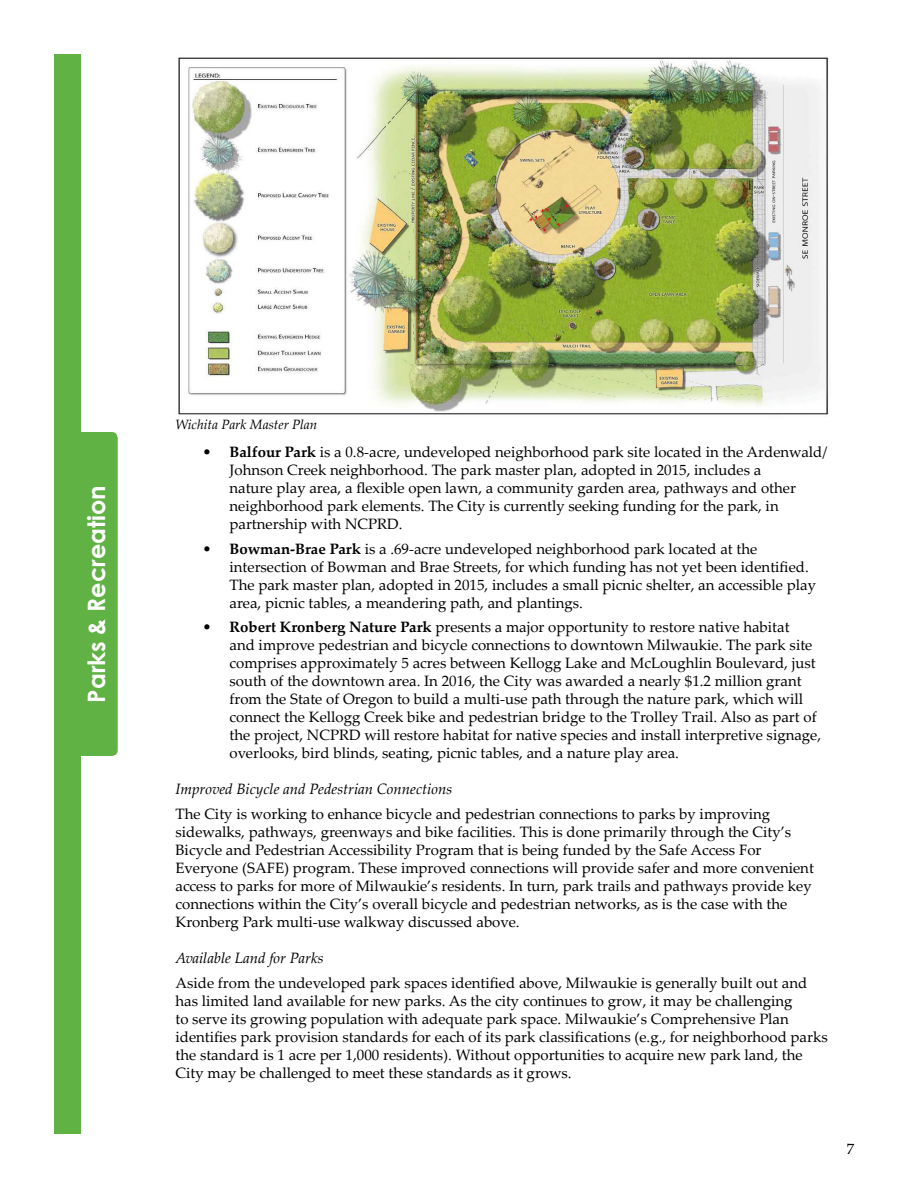
<style>
.page{position:relative;width:918px;height:1188px;background:#fff}
.page>*{position:absolute;margin:0;border:0;box-sizing:border-box;transform-origin:0 0}
.t1{font:700 24px "Century Gothic";color:#fff}
.t2{font:15px/18px "Palatino Linotype";color:#000}
.t3{font:italic 15px "Palatino Linotype";color:#000}
.t4{font:italic 13.5px "Palatino Linotype";color:#000}
.s1{font-weight:700}
</style>
<div class="page">
<div style="left:75px;top:432px;width:43px;height:324px;background:#60b245;border-radius:6px"></div>
<div style="left:54px;top:54px;width:27px;height:1079px;background:#60b245"></div>
<img style="left:178px;top:57px;width:651px;height:358px">
<h1 class="t1" style="left:78px;top:703px;width:219px;rotate:-90deg">Parks &amp; Recreation</h1>
<p class="t4" style="left:176px;top:415px;width:143px">Wichita Park Master Plan</p>
<p class="t2" style="left:230px;top:442px;width:599px;text-indent:-27px">• <span class="s1">Balfour Park</span> is a 0.8-acre, undeveloped neighborhood park site located in the Ardenwald/ Johnson Creek neighborhood. The park master plan, adopted in 2015, includes a<br>nature play area, a flexible open lawn, a community garden area, pathways and other neighborhood park elements. The City is currently seeking funding for the park, in partnership with NCPRD.</p>
<p class="t2" style="left:230px;top:539px;width:588px;text-indent:-27px">• <span class="s1">Bowman-Brae Park</span> is a .69-acre undeveloped neighborhood park located at the intersection of Bowman and Brae Streets, for which funding has not yet been identified.<br>The park master plan, adopted in 2015, includes a small picnic shelter, an accessible play area, picnic tables, a meandering path, and plantings.</p>
<p class="t2" style="left:230px;top:618px;width:593px;text-indent:-27px">• <span class="s1">Robert Kronberg Nature Park</span> presents a major opportunity to restore native habitat<br>and improve pedestrian and bicycle connections to downtown Milwaukie. The park site comprises approximately 5 acres between Kellogg Lake and McLoughlin Boulevard, just south of the downtown area. In 2016, the City was awarded a nearly $1.2 million grant from the State of Oregon to build a multi-use path through the nature park, which will connect the Kellogg Creek bike and pedestrian bridge to the Trolley Trail. Also as part of the project, NCPRD will restore habitat for native species and install interpretive signage, overlooks, bird blinds, seating, picnic tables, and a nature play area.</p>
<p class="t3" style="left:176px;top:779px;width:278px">Improved Bicycle and Pedestrian Connections</p>
<p class="t2" style="left:176px;top:804px;width:640px">The City is working to enhance bicycle and pedestrian connections to parks by improving sidewalks, pathways, greenways and bike facilities. This is done primarily through the City’s Bicycle and Pedestrian Accessibility Program that is being funded by the Safe Access For Everyone (SAFE) program. These improved connections will provide safer and more convenient access to parks for more of Milwaukie’s residents. In turn, park trails and pathways provide key connections within the City’s overall bicycle and pedestrian networks, as is the case with the Kronberg Park multi-use walkway discussed above.</p>
<p class="t3" style="left:176px;top:947px;width:150px">Available Land for Parks</p>
<p class="t2" style="left:176px;top:973px;width:654px">Aside from the undeveloped park spaces identified above, Milwaukie is generally built out and has limited land available for new parks. As the city continues to grow, it may be challenging<br>to serve its growing population with adequate park space. Milwaukie’s Comprehensive Plan identifies park provision standards for each of its park classifications (e.g., for neighborhood parks the standard is 1 acre per 1,000 residents). Without opportunities to acquire new park land, the City may be challenged to meet these standards as it grows.</p>
<p class="t2" style="left:847px;top:1139px;width:9px">7</p>
</div>
